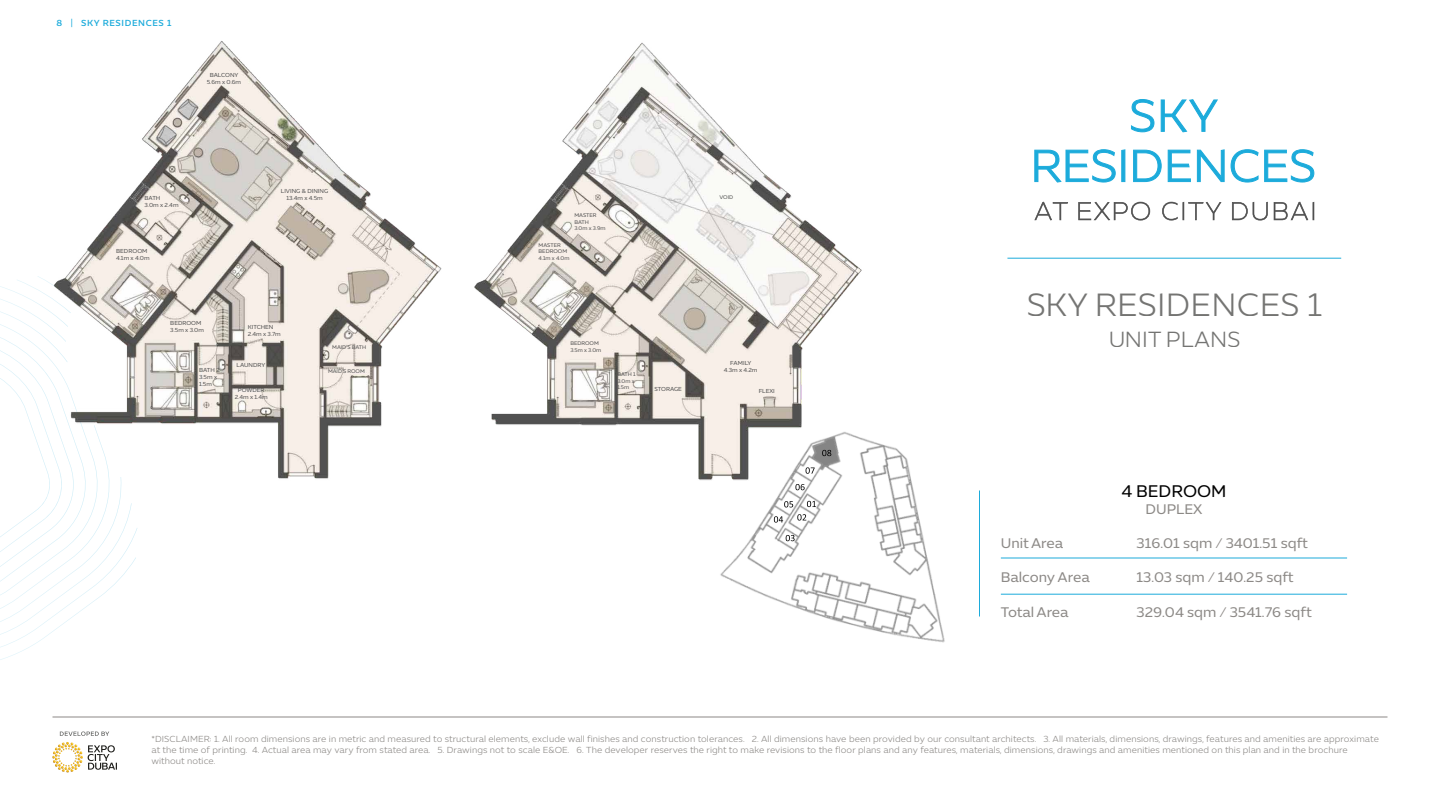
<style>
.page{position:relative;width:1440px;height:810px;background:#fff}
.page>*{position:absolute;margin:0;border:0;box-sizing:border-box;transform-origin:0 0}
.t1{font:300 33px "Expo Sans Std";letter-spacing:.01em;color:#636361}
.t2{font:300 22.5px "Expo Sans Std";letter-spacing:.01em;color:#636361}
.t3{font:17.25px "Expo Sans Std";color:#000}
.t4{font:14.25px "Expo Sans Std";color:#8c8986}
.t5{font:300 9px/11.2px "Expo Arabic";letter-spacing:.01em;color:#8c8986}
.t6{font:500 9px "Expo Sans Std";letter-spacing:.07em;color:#1cabdb}
.t7{font:5.93px/7.1px "Expo Sans Std";color:#515151}
.t8{font:5.47px/6.5px "Expo Sans Std";color:#515151}
</style>
<div class="page">
<svg style="left:60px;top:732px;width:49px;height:4px"></svg>
<svg style="left:52px;top:742px;width:65px;height:30px"></svg>
<hr style="left:52px;top:717px;width:1336px;height:1px;background:#8c8986">
<img style="left:736px;top:488px;width:209px;height:155px">
<hr style="left:979px;top:490px;width:1px;height:126px;background:#1cabdb">
<hr style="left:1001px;top:558px;width:346px;height:1px;background:#1cabdb">
<hr style="left:1001px;top:594px;width:346px;height:1px;background:#1cabdb">
<svg style="left:0;top:583px;width:116px;height:77px"></svg>
<hr style="left:1007px;top:258px;width:334px;height:1px;background:#1cabdb">
<svg style="left:1034px;top:202px;width:34px;height:18px"></svg>
<svg style="left:1078px;top:202px;width:72px;height:18px"></svg>
<svg style="left:1162px;top:202px;width:60px;height:18px"></svg>
<svg style="left:1232px;top:202px;width:36px;height:18px"></svg>
<svg style="left:1274px;top:202px;width:40px;height:18px"></svg>
<svg style="left:1034px;top:149px;width:91px;height:34px"></svg>
<svg style="left:1133px;top:150px;width:29px;height:32px"></svg>
<svg style="left:1168px;top:150px;width:23px;height:32px"></svg>
<svg style="left:1197px;top:149px;width:28px;height:33px"></svg>
<svg style="left:1231px;top:149px;width:83px;height:34px"></svg>
<svg style="left:1131px;top:99px;width:23px;height:33px"></svg>
<svg style="left:1161px;top:99px;width:57px;height:33px"></svg>
<img style="left:0;top:41px;width:913px;height:542px">
<p class="t6" style="left:57px;top:17px;width:116px">8 | SKY RESIDENCES 1</p>
<p class="t7" style="left:207px;top:71px;width:36px;text-align:center">BALCONY<br>5.6m x 0.6m</p>
<p class="t7" style="left:281px;top:187px;width:49px">LIVING &amp; DINING</p>
<p class="t7" style="left:144px;top:195px;width:17px">BATH</p>
<p class="t7" style="left:286px;top:194px;width:38px">13.4m x 4.5m</p>
<p class="t7" style="left:144px;top:202px;width:36px">3.0m x 2.4m</p>
<p class="t7" style="left:116px;top:247px;width:35px">BEDROOM<br>4.1m x 4.0m</p>
<p class="t7" style="left:170px;top:319px;width:35px">BEDROOM<br>3.5m x 3.0m</p>
<p class="t7" style="left:248px;top:323px;width:35px">KITCHEN<br>2.4m x 3.7m</p>
<p class="t7" style="left:199px;top:366px;width:22px">BATH 2<br>3.5m x<br>1.5m</p>
<p class="t8" style="left:328px;top:368px;width:38px">MAID’S ROOM</p>
<p class="t8" style="left:332px;top:344px;width:36px">MAID’S BATH</p>
<p class="t7" style="left:236px;top:361px;width:30px">LAUNDRY</p>
<p class="t7" style="left:235px;top:386px;width:35px;text-align:center">POWDER<br>2.4m x 1.4m</p>
<p class="t8" style="left:574px;top:212px;width:33px">MASTER<br>BATH<br>3.0m x 3.9m</p>
<p class="t8" style="left:539px;top:242px;width:32px">MASTER<br>BEDROOM<br>4.1m x 4.0m</p>
<p class="t8" style="left:570px;top:340px;width:32px">BEDROOM<br>3.5m x 3.0m</p>
<p class="t8" style="left:617px;top:371px;width:20px">BATH 1<br>3.0m x<br>1.5m</p>
<p class="t7" style="left:654px;top:385px;width:29px">STORAGE</p>
<p class="t8" style="left:719px;top:194px;width:15px">VOID</p>
<p class="t7" style="left:724px;top:359px;width:35px;text-align:center">FAMILY<br>4.3m x 4.2m</p>
<p class="t7" style="left:759px;top:387px;width:18px">FLEXI</p>
<h1 class="t1" style="left:1026px;top:285px;width:298px">SKY RESIDENCES 1</h1>
<h2 class="t2" style="left:1108px;top:326px;width:134px">UNIT PLANS</h2>
<h3 class="t3" style="left:1121px;top:481px;width:107px">4 BEDROOM</h3>
<h3 class="t4" style="left:1146px;top:501px;width:58px">DUPLEX</h3>
<h3 class="t4" style="left:1001px;top:535px;width:64px">Unit Area</h3>
<h3 class="t4" style="left:1137px;top:535px;width:173px">316.01 sqm / 3401.51 sqft</h3>
<h3 class="t4" style="left:1001px;top:569px;width:90px">Balcony Area</h3>
<h3 class="t4" style="left:1137px;top:569px;width:158px">13.03 sqm / 140.25 sqft</h3>
<h3 class="t4" style="left:1001px;top:603px;width:69px">Total Area</h3>
<h3 class="t4" style="left:1137px;top:603px;width:176px">329.04 sqm / 3541.76 sqft</h3>
<p class="t5" style="left:152px;top:733px;width:1229px">*DISCLAIMER: 1. All room dimensions are in metric and measured to structural elements, exclude wall finishes and construction tolerances. 2. All dimensions have been provided by our consultant architects. 3. All materials, dimensions, drawings, features and amenities are approximate at the time of printing. 4. Actual area may vary from stated area. 5. Drawings not to scale E&amp;OE. 6. The developer reserves the right to make revisions to the floor plans and any features, materials, dimensions, drawings and amenities mentioned on this plan and in the brochure without notice.</p>
</div>
